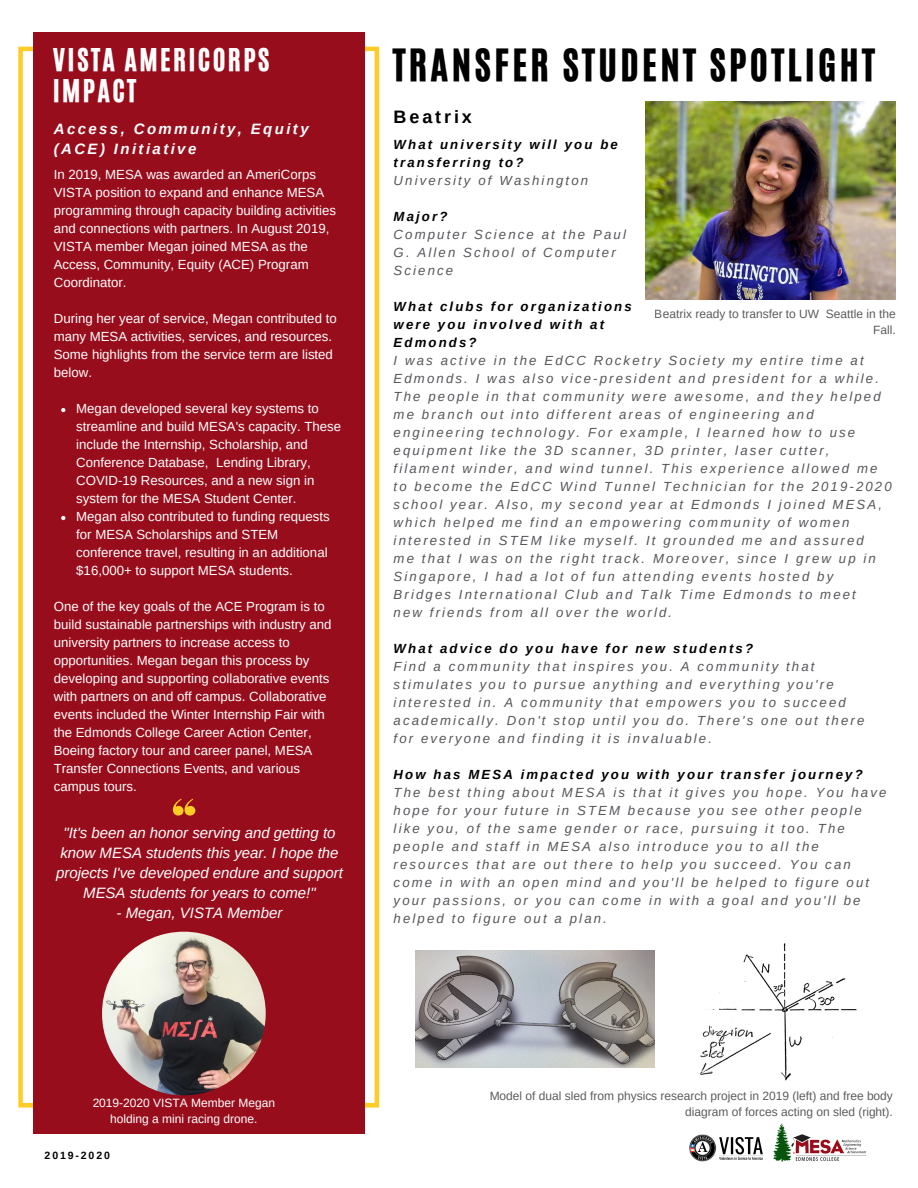
<style>
.page{position:relative;width:918px;height:1188px;background:#fff}
.page>*{position:absolute;margin:0;border:0;box-sizing:border-box;transform-origin:0 0}
.t1{font:37.35px "CA Generated";letter-spacing:.09em;color:#000}
.t2{font:26.4px/31.8px "CA Generated";letter-spacing:.09em;color:#fff}
.t3{font:700 18px "Arimo";letter-spacing:.16em;color:#000}
.t4{font:italic 15px/20.1px "Arimo";color:#fff;text-align:center}
.t5{font:italic 700 15px/20.1px "Arimo";letter-spacing:.16em;color:#fff}
.t6{font:italic 13.2px/18px "Arimo";letter-spacing:.16em;color:#55565a}
.t7{font:13.2px/18px "Arimo";color:#fff}
.t8{font:italic 700 13.2px/18px "Arimo";letter-spacing:.16em;color:#000}
.t9{font:12px/15.9px "Arimo";color:#000;text-align:right}
.t10{font:12px/15.9px "Arimo";color:#fff;text-align:center}
.t11{font:700 10.5px "Arimo";letter-spacing:.18em;color:#000}
</style>
<div class="page">
<img style="left:689px;top:1134px;width:74px;height:28px">
<img style="left:773px;top:1124px;width:94px;height:38px">
<img style="left:646px;top:101px;width:249px;height:198px">
<img style="left:699px;top:943px;width:158px;height:138px">
<img style="left:415px;top:950px;width:240px;height:117px">
<svg style="left:18px;top:47px;width:361px;height:1061px"></svg>
<div style="left:33px;top:32px;width:331px;height:1102px;background:#980d1c"></div>
<svg style="left:61px;top:408px;width:4px;height:4px"></svg>
<svg style="left:61px;top:516px;width:4px;height:4px"></svg>
<svg style="left:173px;top:799px;width:22px;height:17px"></svg>
<img style="left:102px;top:932px;width:164px;height:163px;border-radius:50%">
<h2 class="t2" style="left:53px;top:44px;width:218px">VISTA AMERICORPS<br>IMPACT</h2>
<p class="t5" style="left:54px;top:119px;width:256px">Access, Community, Equity (ACE) Initiative</p>
<p class="t7" style="left:54px;top:166px;width:284px">In 2019, MESA was awarded an AmeriCorps VISTA position to expand and enhance MESA programming through capacity building activities and connections with partners. In August 2019, VISTA member Megan joined MESA as the Access, Community, Equity (ACE) Program Coordinator.</p>
<p class="t7" style="left:54px;top:310px;width:284px">During her year of service, Megan contributed to many MESA activities, services, and resources.<br>Some highlights from the service term are listed below.</p>
<p class="t7" style="left:76px;top:400px;width:266px">Megan developed several key systems to streamline and build MESA's capacity. These include the Internship, Scholarship, and Conference Database, Lending Library, COVID-19 Resources, and a new sign in system for the MESA Student Center.<br>Megan also contributed to funding requests for MESA Scholarships and STEM conference travel, resulting in an additional $16,000+ to support MESA students.</p>
<p class="t7" style="left:54px;top:598px;width:279px">One of the key goals of the ACE Program is to build sustainable partnerships with industry and university partners to increase access to opportunities. Megan began this process by developing and supporting collaborative events with partners on and off campus. Collaborative events included the Winter Internship Fair with the Edmonds College Career Action Center, Boeing factory tour and career panel, MESA Transfer Connections Events, and various campus tours.</p>
<p class="t4" style="left:56px;top:822px;width:288px">"It's been an honor serving and getting to know MESA students this year. I hope the projects I've developed endure and support MESA students for years to come!"</p>
<p class="t4" style="left:117px;top:903px;width:167px">- Megan, VISTA Member</p>
<h1 class="t1" style="left:393px;top:38px;width:484px">TRANSFER STUDENT SPOTLIGHT</h1>
<h3 class="t3" style="left:394px;top:106px;width:80px">Beatrix</h3>
<p class="t8" style="left:394px;top:135px;width:226px">What university will you be transferring to?</p>
<p class="t6" style="left:394px;top:171px;width:196px">University of Washington</p>
<p class="t8" style="left:394px;top:207px;width:55px">Major?</p>
<p class="t6" style="left:394px;top:225px;width:234px">Computer Science at the Paul<br>G. Allen School of Computer<br>Science</p>
<p class="t8" style="left:394px;top:297px;width:240px">What clubs for organizations were you involved with at<br>Edmonds?</p>
<p class="t6" style="left:394px;top:351px;width:500px">I was active in the EdCC Rocketry Society my entire time at Edmonds. I was also vice-president and president for a while.<br>The people in that community were awesome, and they helped me branch out into different areas of engineering and engineering technology. For example, I learned how to use equipment like the 3D scanner, 3D printer, laser cutter, filament winder, and wind tunnel. This experience allowed me to become the EdCC Wind Tunnel Technician for the 2019-2020 school year. Also, my second year at Edmonds I joined MESA, which helped me find an empowering community of women interested in STEM like myself. It grounded me and assured<br>me that I was on the right track. Moreover, since I grew up in Singapore, I had a lot of fun attending events hosted by Bridges International Club and Talk Time Edmonds to meet<br>new friends from all over the world.</p>
<p class="t8" style="left:394px;top:639px;width:361px">What advice do you have for new students?</p>
<p class="t6" style="left:394px;top:657px;width:472px">Find a community that inspires you. A community that stimulates you to pursue anything and everything you're interested in. A community that empowers you to succeed academically. Don't stop until you do. There's one out there for everyone and finding it is invaluable.</p>
<p class="t8" style="left:394px;top:765px;width:471px">How has MESA impacted you with your transfer journey?</p>
<p class="t6" style="left:394px;top:783px;width:494px">The best thing about MESA is that it gives you hope. You have hope for your future in STEM because you see other people like you, of the same gender or race, pursuing it too. The people and staff in MESA also introduce you to all the resources that are out there to help you succeed. You can come in with an open mind and you'll be helped to figure out your passions, or you can come in with a goal and you'll be helped to figure out a plan.</p>
<p class="t9" style="left:655px;top:306px;width:242px">Beatrix ready to transfer to UW Seattle in the<br>Fall.</p>
<p class="t10" style="left:93px;top:1095px;width:184px">2019-2020 VISTA Member Megan holding a mini racing drone.</p>
<p class="t11" style="left:45px;top:1150px;width:67px">2019-2020</p>
<p class="t9" style="left:490px;top:1088px;width:405px">Model of dual sled from physics research project in 2019 (left) and free body diagram of forces acting on sled (right).</p>
</div>
